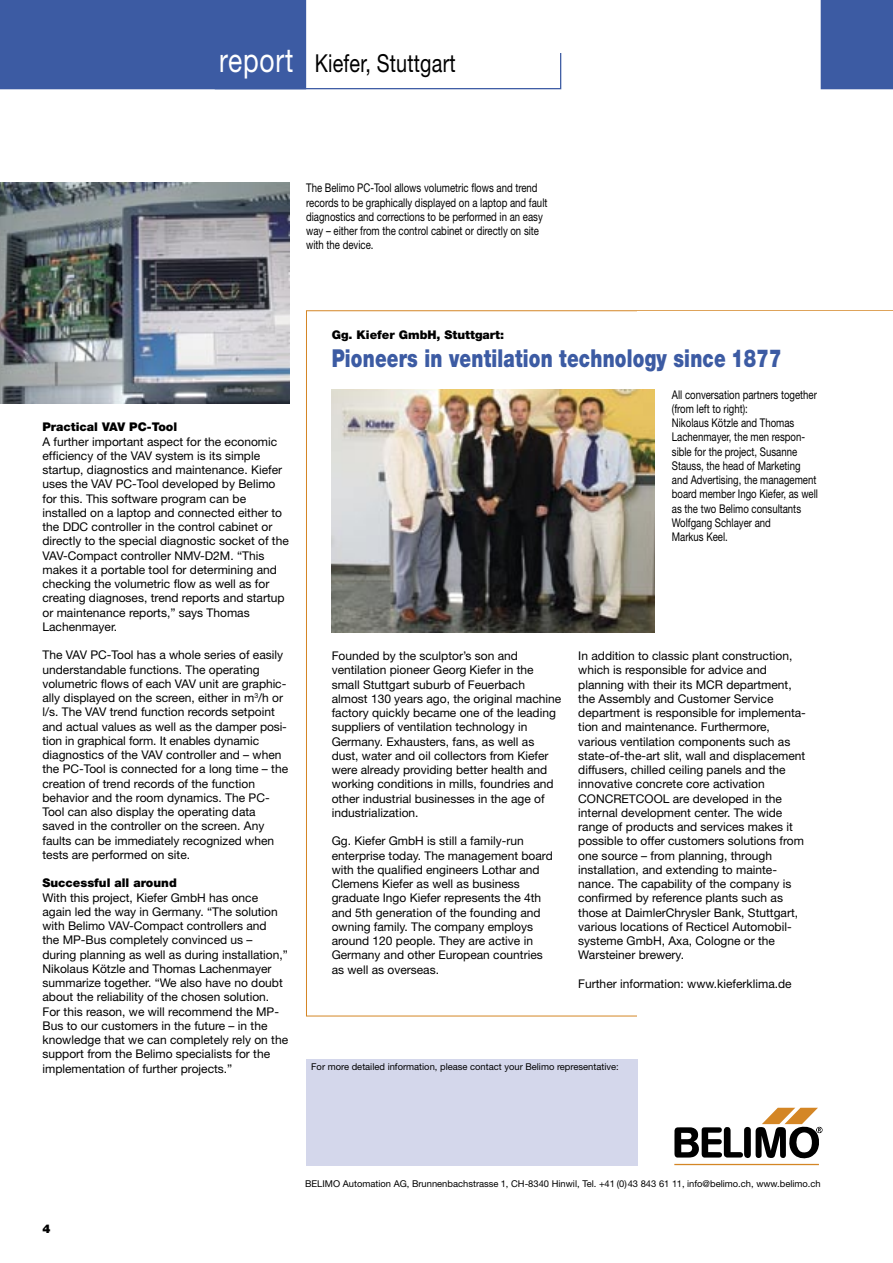
<style>
.page{position:relative;width:893px;height:1263px;background:#fff}
.page>*{position:absolute;margin:0;border:0;box-sizing:border-box;transform-origin:0 0}
.t1{font:33px "Helvetica Neue";letter-spacing:.03em;color:#fff;scale:.8 1}
.t2{font:900 24.75px "Helvetica Neue";letter-spacing:.01em;color:#3c5ba3;scale:.75 1}
.t3{font:24.75px "Helvetica Neue";letter-spacing:.01em;color:#000;scale:.8 1}
.t4{font:12px/14.2px "Helvetica Neue";color:#000}
.t5{font:12px/14.2px "Helvetica Neue";color:#000;scale:.8 1}
.t6{font:900 12px "Helvetica Neue";color:#000}
.t7{font:9.3px "Helvetica Neue";color:#000}
</style>
<div class="page">
<img style="left:0;top:183px;width:289px;height:220px">
<svg style="left:306px;top:310px;width:587px;height:706px"></svg>
<div style="left:638px;top:311px;width:255px;height:950px;background:#fff"></div>
<div style="left:821px;top:0;width:72px;height:89px;background:#3c5ba3"></div>
<svg style="left:0;top:0;width:561px;height:89px"></svg>
<div style="left:514px;top:0;width:68px;height:53px;background:#fff"></div>
<img style="left:332px;top:389px;width:323px;height:243px">
<hr style="left:674px;top:1164px;width:145px;height:1px;background:#d48625">
<svg style="left:674px;top:1108px;width:148px;height:51px"></svg>
<div style="left:306px;top:1059px;width:332px;height:106px;background:#d4d7eb"></div>
<p class="t1" style="left:219px;top:40px;width:94px">report</p>
<p class="t3" style="left:315px;top:48px;width:178px">Kiefer, Stuttgart</p>
<p class="t5" style="left:306px;top:181px;width:303px">The Belimo PC-Tool allows volumetric flows and trend records to be graphically displayed on a laptop and fault diagnostics and corrections to be performed in an easy way – either from the control cabinet or directly on site with the device.</p>
<p class="t6" style="left:43px;top:420px;width:136px">Practical VAV PC-Tool</p>
<p class="t4" style="left:43px;top:434px;width:248px">A further important aspect for the economic efficiency of the VAV system is its simple startup, diagnostics and maintenance. Kiefer uses the VAV PC-Tool developed by Belimo for this. This software program can be installed on a laptop and connected either to the DDC controller in the control cabinet or directly to the special diagnostic socket of the VAV-Compact controller NMV-D2M. “This makes it a portable tool for determining and checking the volumetric flow as well as for creating diagnoses, trend reports and startup or maintenance reports,” says Thomas Lachenmayer.</p>
<p class="t4" style="left:43px;top:648px;width:247px">The VAV PC-Tool has a whole series of easily understandable functions. The operating volumetric flows of each VAV unit are graphic&shy;ally displayed on the screen, either in m<sup>3</sup>/h or l/s. The VAV trend function records setpoint and actual values as well as the damper posi&shy;tion in graphical form. It enables dynamic diagnostics of the VAV controller and – when the PC-Tool is connected for a long time – the creation of trend records of the function behavior and the room dynamics. The PC-Tool can also display the operating data saved in the controller on the screen. Any faults can be immediately recognized when tests are performed on site.</p>
<p class="t6" style="left:43px;top:876px;width:136px">Successful all around</p>
<p class="t4" style="left:43px;top:890px;width:237px">With this project, Kiefer GmbH has once again led the way in Germany. “The solution with Belimo VAV-Compact controllers and</p>
<p class="t4" style="left:43px;top:933px;width:247px">the MP-Bus completely convinced us – during planning as well as during installation,” Nikolaus Kötzle and Thomas Lachenmayer summarize together. “We also have no doubt about the reliability of the chosen solution.<br>For this reason, we will recommend the MP-Bus to our customers in the future – in the knowledge that we can completely rely on the support from the Belimo specialists for the implementation of further projects.”</p>
<p class="t6" style="left:332px;top:327px;width:174px">Gg. Kiefer GmbH, Stuttgart:</p>
<p class="t2" style="left:332px;top:343px;width:601px">Pioneers in ventilation technology since 1877</p>
<p class="t5" style="left:672px;top:387px;width:183px">All conversation partners together (from left to right):</p>
<p class="t5" style="left:672px;top:415px;width:184px">Nikolaus Kötzle and Thomas<br>Lachenmayer, the men respon&shy;sible for the project, Susanne<br>Stauss, the head of Marketing and Advertising, the management board member Ingo Kiefer, as well as the two Belimo consultants<br>Wolfgang Schlayer and<br>Markus Keel.</p>
<p class="t4" style="left:332px;top:648px;width:231px">Founded by the sculptor’s son and ventilation pioneer Georg Kiefer in the small Stuttgart suburb of Feuerbach almost 130 years ago, the original machine factory quickly became one of the leading suppliers of ventilation technology in Germany. Exhausters, fans, as well as dust, water and oil collectors from Kiefer were already providing better health and working conditions in mills, foundries and other industrial businesses in the age of industrialization.</p>
<p class="t4" style="left:332px;top:834px;width:223px">Gg. Kiefer GmbH is still a family-run enterprise today. The management board with the qualified engineers Lothar and Clemens Kiefer as well as business graduate Ingo Kiefer represents the 4th and 5th generation of the founding and owning family. The company employs around 120 people. They are active in Germany and other European countries</p>
<p class="t4" style="left:332px;top:962px;width:109px">as well as overseas.</p>
<p class="t4" style="left:578px;top:648px;width:229px">In addition to classic plant construction, which is responsible for advice and planning with their its MCR department, the Assembly and Customer Service department is responsible for implementa&shy;tion and maintenance. Furthermore, various ventilation components such as state-of-the-art slit, wall and displacement diffusers, chilled ceiling panels and the innovative concrete core activation CONCRETCOOL are developed in the internal development center. The wide range of products and services makes it possible to offer customers solutions from one source – from planning, through installation, and extending to mainte&shy;nance. The capability of the company is confirmed by reference plants such as those at DaimlerChrysler Bank, Stuttgart, various locations of Recticel Automobil&shy;systeme GmbH, Axa, Cologne or the Warsteiner brewery.</p>
<p class="t4" style="left:578px;top:976px;width:215px">Further information: www.kieferklima.de</p>
<p class="t7" style="left:311px;top:1061px;width:309px">For more detailed information, please contact your Belimo representative:</p>
<p class="t6" style="left:43px;top:1221px;width:10px">4</p>
<p class="t7" style="left:305px;top:1178px;width:517px">BELIMO Automation AG, Brunnenbachstrasse 1, CH-8340 Hinwil, Tel. +41 (0)43 843 61 11, info@belimo.ch, www.belimo.ch</p>
</div>
